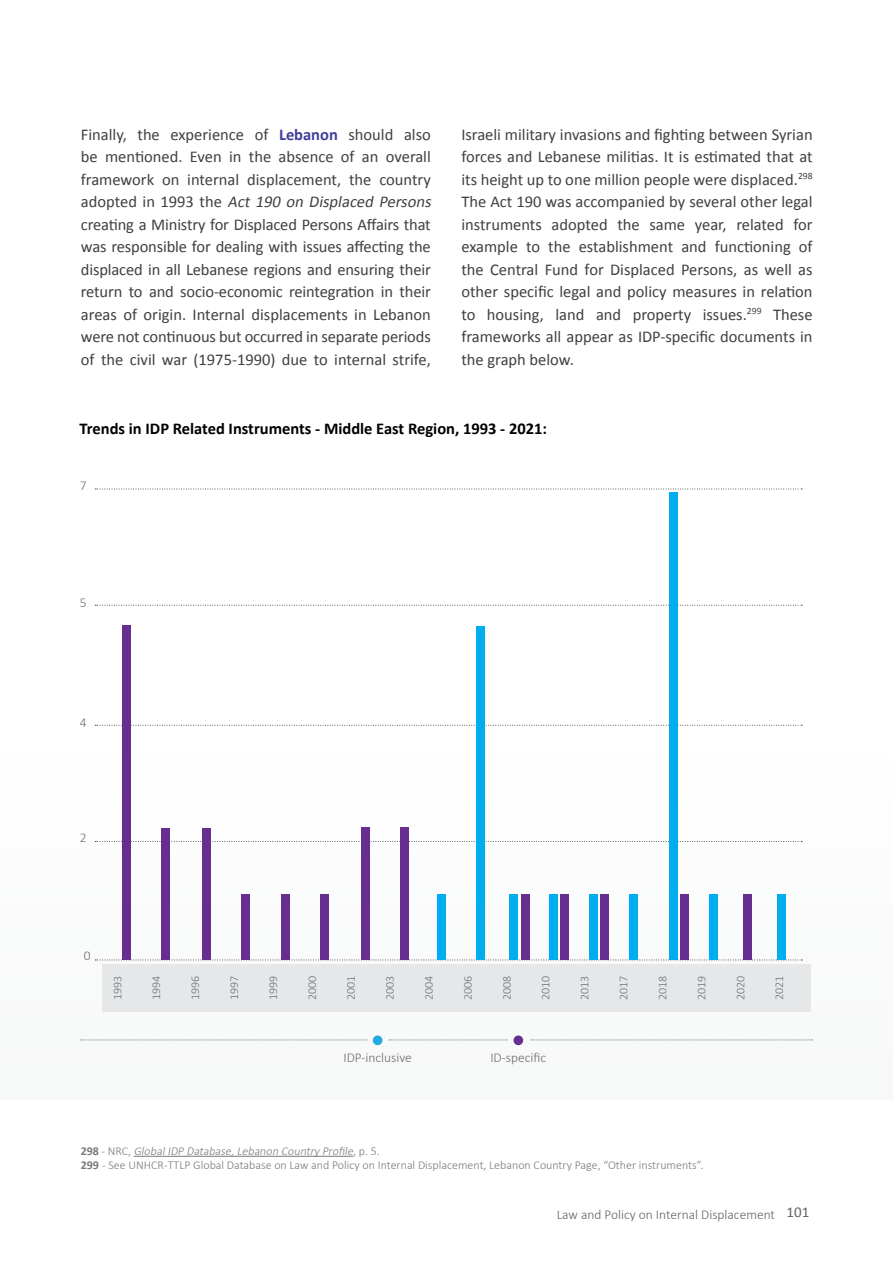
<style>
.page{position:relative;width:893px;height:1263px;background:#fff}
.page>*{position:absolute;margin:0;border:0;box-sizing:border-box;transform-origin:0 0}
.t1{font:16.5px/22.5px "Calibri";letter-spacing:-.01em;color:#404041}
.t2{font:700 16.5px "Calibri";color:#000}
.t3{font:300 13.5px "Calibri";color:#636366}
.t4{font:300 13.5px "Calibri";color:#6c6d71}
.t5{font:300 12px "Calibri";color:#76787a}
.t6{font:300 12px "Calibri";color:#6c6d71}
.t7{font:italic 300 12px "Calibri";color:#76787a}
.s1{font-weight:700;color:#403f99}
.s2{font-style:italic}
.s3{font-weight:700;font-style:normal}
.s4{font-style:normal}
.s5{font-weight:700}
</style>
<div class="page">
<div style="left:0;top:758px;width:893px;height:342px;background:#f7f8f8"></div>
<hr style="left:0;top:714px;width:1px;height:343px;background:#f7f8f8">
<hr style="left:134px;top:1156px;width:219px;height:1px;background:#76787a">
<div style="left:102px;top:964px;width:709px;height:48px;background:#e5e7e8"></div>
<svg style="left:81px;top:1040px;width:286px;height:1px"></svg>
<svg style="left:389px;top:1040px;width:118px;height:1px"></svg>
<svg style="left:531px;top:1040px;width:282px;height:1px"></svg>
<div style="left:373px;top:1035px;width:9px;height:10px;background:#24abe2;border-radius:50%"></div>
<div style="left:513px;top:1035px;width:10px;height:10px;background:#662e8f;border-radius:50%"></div>
<svg style="left:95px;top:841px;width:707px;height:1px"></svg>
<svg style="left:95px;top:959px;width:707px;height:1px"></svg>
<svg style="left:95px;top:725px;width:707px;height:1px"></svg>
<svg style="left:95px;top:605px;width:707px;height:1px"></svg>
<svg style="left:95px;top:489px;width:707px;height:1px"></svg>
<div style="left:122px;top:625px;width:9px;height:334px;background:#662e8f"></div>
<div style="left:161px;top:828px;width:9px;height:131px;background:#662e8f"></div>
<div style="left:202px;top:828px;width:8px;height:131px;background:#662e8f"></div>
<div style="left:241px;top:894px;width:8px;height:65px;background:#662e8f"></div>
<div style="left:282px;top:894px;width:8px;height:65px;background:#662e8f"></div>
<div style="left:321px;top:894px;width:8px;height:65px;background:#662e8f"></div>
<div style="left:521px;top:894px;width:9px;height:65px;background:#662e8f"></div>
<div style="left:560px;top:894px;width:9px;height:65px;background:#662e8f"></div>
<div style="left:600px;top:894px;width:9px;height:65px;background:#662e8f"></div>
<div style="left:681px;top:894px;width:8px;height:65px;background:#662e8f"></div>
<div style="left:743px;top:894px;width:8px;height:65px;background:#662e8f"></div>
<div style="left:437px;top:894px;width:8px;height:65px;background:#00aeef"></div>
<div style="left:510px;top:894px;width:8px;height:65px;background:#00aeef"></div>
<div style="left:549px;top:894px;width:8px;height:65px;background:#00aeef"></div>
<div style="left:589px;top:894px;width:8px;height:65px;background:#00aeef"></div>
<div style="left:669px;top:492px;width:8px;height:467px;background:#00aeef"></div>
<div style="left:629px;top:894px;width:9px;height:65px;background:#00aeef"></div>
<div style="left:709px;top:894px;width:8px;height:65px;background:#00aeef"></div>
<div style="left:777px;top:894px;width:8px;height:65px;background:#00aeef"></div>
<div style="left:477px;top:626px;width:8px;height:333px;background:#00aeef"></div>
<div style="left:362px;top:827px;width:8px;height:132px;background:#662e8f"></div>
<div style="left:400px;top:827px;width:9px;height:132px;background:#662e8f"></div>
<p class="t1" style="left:81px;top:123px;width:355px">Finally, the experience of <span class="s1">Lebanon</span> should also be mentioned. Even in the absence of an overall framework on internal displacement, the country a d o pt e d i n 1 9 9 3 t h e <span class="s2">Act 190 on Displaced Persons </span>creating a Ministry for Displaced Persons Affairs that was responsible for dealing with issues affecting the displaced in all Lebanese regions and ensuring their return to and socio-economic reintegration in their areas of origin. Internal displacements in Lebanon were not continuous but occurred in separate periods of the civil war (1975-1990) due to internal strife,</p>
<p class="t1" style="left:461px;top:123px;width:353px;text-align:justify">Israeli military invasions and fighting between Syrian forces and Lebanese militias. It is estimated that at its height up to one million people were displaced.<sup>298<br></sup>The Act 190 was accompanied by several other legal instruments adopted the same year, related for example to the establishment and functioning of the Central Fund for Displaced Persons, as well as other specific legal and policy measures in relation to housing, land and property issues.<sup>299</sup> These frameworks all appear as IDP-specific documents in the graph below.</p>
<p class="t2" style="left:80px;top:416px;width:469px">Trends in IDP Related Instruments - Middle East Region, 1993 - 2021:</p>
<p class="t4" style="left:80px;top:477px;width:8px">7</p>
<p class="t4" style="left:80px;top:594px;width:8px">5</p>
<p class="t4" style="left:80px;top:714px;width:8px">4</p>
<p class="t4" style="left:80px;top:829px;width:8px">2</p>
<p class="t4" style="left:84px;top:947px;width:8px">0</p>
<p class="t6" style="left:110px;top:1000px;width:26px;rotate:-90deg">1993</p>
<p class="t6" style="left:149px;top:1000px;width:26px;rotate:-90deg">1994</p>
<p class="t6" style="left:188px;top:1000px;width:26px;rotate:-90deg">1996</p>
<p class="t6" style="left:227px;top:1000px;width:26px;rotate:-90deg">1997</p>
<p class="t6" style="left:266px;top:1000px;width:26px;rotate:-90deg">1999</p>
<p class="t6" style="left:305px;top:1000px;width:26px;rotate:-90deg">2000</p>
<p class="t6" style="left:344px;top:1000px;width:26px;rotate:-90deg">2001</p>
<p class="t6" style="left:382px;top:1000px;width:26px;rotate:-90deg">2003</p>
<p class="t6" style="left:421px;top:1000px;width:26px;rotate:-90deg">2004</p>
<p class="t6" style="left:460px;top:1000px;width:26px;rotate:-90deg">2006</p>
<p class="t6" style="left:499px;top:1000px;width:26px;rotate:-90deg">2008</p>
<p class="t6" style="left:538px;top:1000px;width:26px;rotate:-90deg">2010</p>
<p class="t6" style="left:577px;top:1000px;width:26px;rotate:-90deg">2013</p>
<p class="t6" style="left:616px;top:1000px;width:26px;rotate:-90deg">2017</p>
<p class="t6" style="left:655px;top:1000px;width:26px;rotate:-90deg">2018</p>
<p class="t6" style="left:694px;top:1000px;width:26px;rotate:-90deg">2019</p>
<p class="t6" style="left:733px;top:1000px;width:26px;rotate:-90deg">2020</p>
<p class="t6" style="left:772px;top:1000px;width:26px;rotate:-90deg">2021</p>
<p class="t4" style="left:343px;top:1049px;width:70px">IDP-inclusive</p>
<p class="t4" style="left:490px;top:1049px;width:57px">ID-specific</p>
<p class="t7" style="left:81px;top:1143px;width:300px"><span class="s3">2 98</span> <span class="s4">- N R C,</span> GlobalIDP Database,Lebanon Country Profile<span class="s4">, p . 5 .</span></p>
<p class="t5" style="left:81px;top:1158px;width:624px"><span class="s5">299</span> - See UNHCR-TTLP Global Database on Law and Policy on Internal Displacement, Lebanon Country Page, “Other instruments”.</p>
<p class="t3" style="left:557px;top:1206px;width:254px">Law and Policy on Internal Displacement <sup>101</sup></p>
</div>
